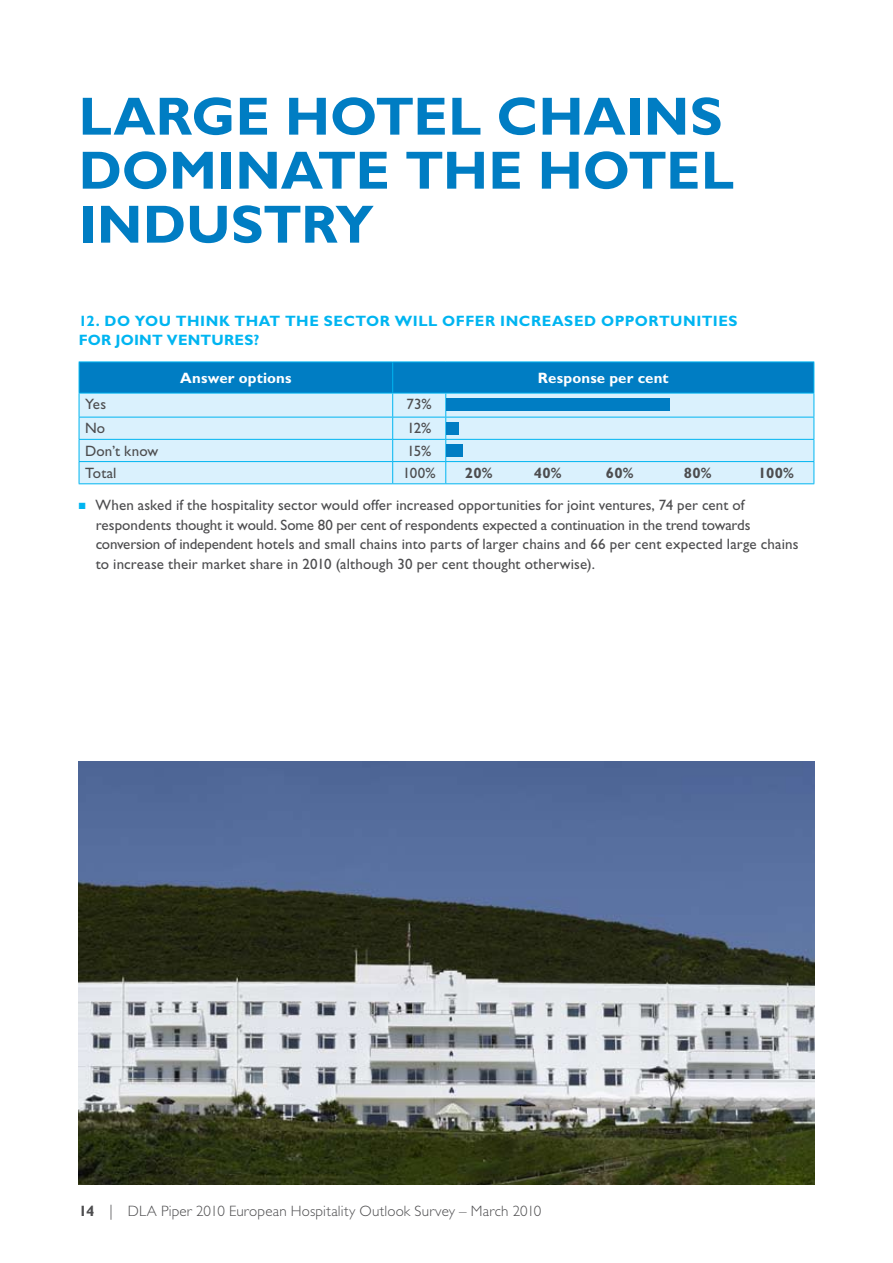
<style>
.page{position:relative;width:893px;height:1263px;background:#fff}
.page>*{position:absolute;margin:0;border:0;box-sizing:border-box;transform-origin:0 0}
.t1{font:700 54px/54px "Gill Sans Std";letter-spacing:.005em;color:#007dc3}
.t2{font:15px/19.5px "Gill Sans Std";letter-spacing:.005em;color:#4d4d4f}
.t3{font:700 15px/19.5px "Gill Sans Std";letter-spacing:.03em;color:#00b5f1}
.t4{font:300 15px "Gill Sans Std";letter-spacing:.01em;color:#4d4d4f}
.t5{font:700 15px "Gill Sans Std";letter-spacing:.01em;color:#fff}
.t6{font:700 15px "Gill Sans Std";letter-spacing:.02em;color:#4d4d4f}
.s1{color:#00b5f1}
.s2{font-weight:700}
</style>
<div class="page">
<img style="left:79px;top:761px;width:735px;height:423px">
<svg style="left:79px;top:362px;width:736px;height:121px;background:#98d0ed"></svg>
<hr style="left:79px;top:483px;width:314px;height:1px;background:#00b5f1">
<hr style="left:393px;top:483px;width:53px;height:1px;background:#00b5f1">
<hr style="left:446px;top:483px;width:368px;height:1px;background:#00b5f1">
<div style="left:446px;top:398px;width:223px;height:13px;background:#007dc3"></div>
<div style="left:446px;top:422px;width:12px;height:12px;background:#007dc3"></div>
<div style="left:446px;top:444px;width:17px;height:12px;background:#007dc3"></div>
<h1 class="t1" style="left:79px;top:89px;width:645px">LARGE HOTEL CHAINS<br>DOMINATE TH E HOTEL<br>INDUSTRY</h1>
<p class="t3" style="left:79px;top:311px;width:660px">12. DO YOU TH IN K THAT TH E SECTOR WILL OFFER INCREASED OPPORTUN ITIES<br>FOR JOINT VENTURES?</p>
<p class="t5" style="left:180px;top:369px;width:113px">ANSWER OPTIONS</p>
<p class="t5" style="left:538px;top:369px;width:132px">RESPONSE PER CENT</p>
<p class="t2" style="left:85px;top:395px;width:23px">Yes</p>
<p class="t2" style="left:407px;top:395px;width:27px">73%</p>
<p class="t2" style="left:85px;top:419px;width:22px">No</p>
<p class="t2" style="left:407px;top:419px;width:26px">12%</p>
<p class="t2" style="left:85px;top:441px;width:75px">Don’t know</p>
<p class="t2" style="left:407px;top:441px;width:26px">15%</p>
<p class="t2" style="left:85px;top:463px;width:33px">Total</p>
<p class="t2" style="left:403px;top:463px;width:35px">100%</p>
<p class="t6" style="left:465px;top:464px;width:29px">20%</p>
<p class="t6" style="left:534px;top:464px;width:29px">40%</p>
<p class="t6" style="left:606px;top:464px;width:29px">60%</p>
<p class="t6" style="left:684px;top:464px;width:29px">80%</p>
<p class="t6" style="left:758px;top:464px;width:37px">100%</p>
<p class="t2" style="left:96px;top:495px;width:704px;text-indent:-17px"><span class="s1">■</span> When asked if the hospitality sector would offer increased opportunities for joint ventures, 74 per cent of respondents thought it would. Some 80 per cent of respondents expected a continuation in the trend towards conversion of independent hotels and small chains into parts of larger chains and 66 per cent expected large chains to increase their market share in 2010 (although 30 per cent thought otherwise).</p>
<p class="t4" style="left:79px;top:1202px;width:464px"><span class="s2">14</span> | DLA Piper 2010 European Hospitality Outlook Survey – March 2010</p>
</div>
